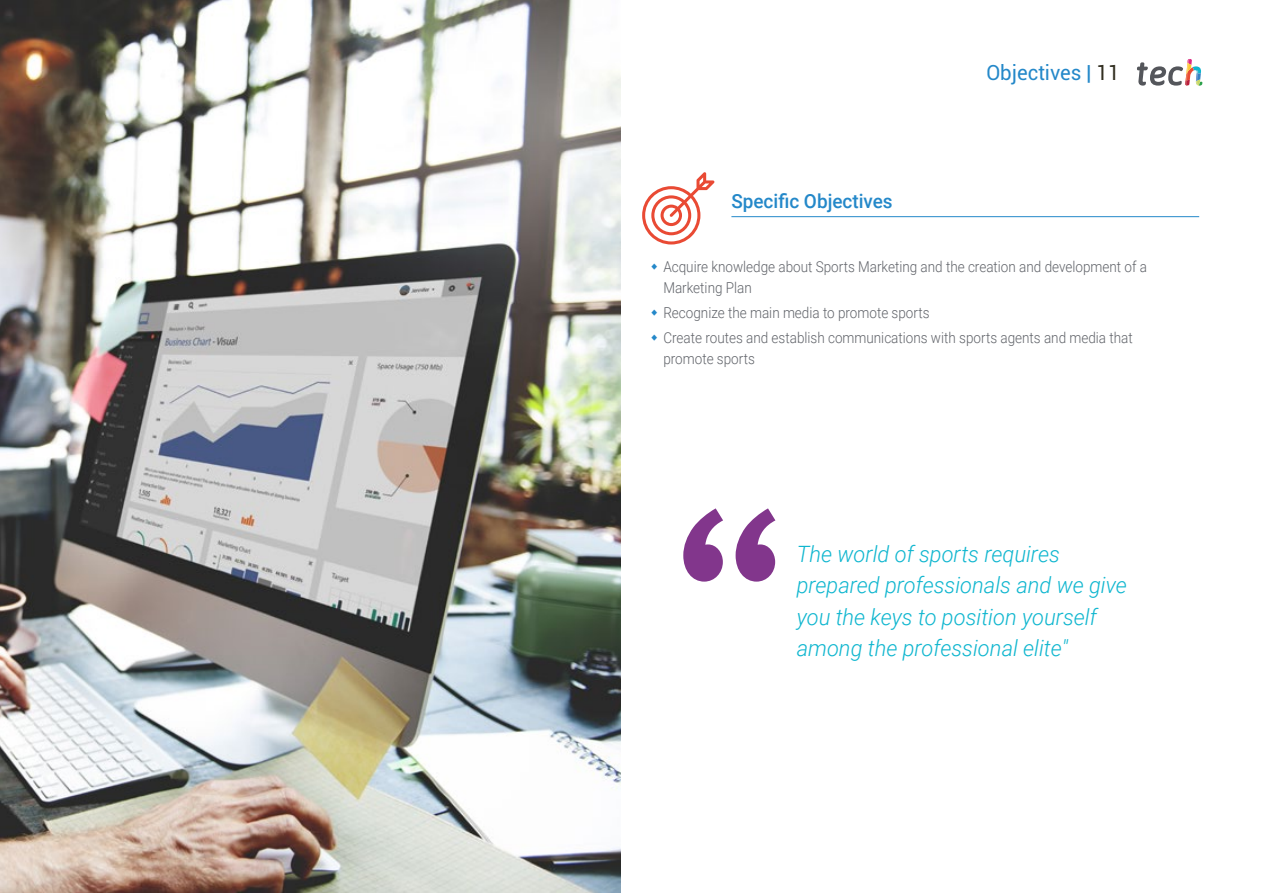
<style>
.page{position:relative;width:1263px;height:893px;background:#fff}
.page>*{position:absolute;margin:0;border:0;box-sizing:border-box;transform-origin:0 0}
.t1{font:italic 300 22.5px/31.5px "Roboto";color:#0fb6cf}
.t2{font:21px "Roboto";color:#2488c9}
.t3{font:500 19.5px "Roboto";color:#2488c9}
.t4{font:300 15px/21px "Roboto";color:#61646a;scale:.9 1}
.s1{color:#312e20}
</style>
<div class="page">
<img style="left:0;top:0;width:621px;height:893px">
<svg style="left:1137px;top:59px;width:65px;height:27px"></svg>
<svg style="left:683px;top:508px;width:92px;height:74px"></svg>
<svg style="left:642px;top:172px;width:72px;height:72px"></svg>
<hr style="left:731px;top:216px;width:468px;height:1px;background:#2488c9">
<h3 class="t3" style="left:731px;top:188px;width:163px">Specific Objectives</h3>
<h2 class="t2" style="left:986px;top:57px;width:135px">Objectives | <span class="s1">11</span></h2>
<p class="t4" style="left:663px;top:256px;width:539px">Acquire knowledge about Sports Marketing and the creation and development of a<br>Marketing Plan</p>
<p class="t4" style="left:663px;top:300px;width:523px;line-height:25.2px">Recognize the main media to promote sports<br>Create routes and establish communications with sports agents and media that</p>
<p class="t4" style="left:663px;top:348px;width:103px">promote sports</p>
<h1 class="t1" style="left:797px;top:537px;width:332px">The world of sports requires prepared professionals and we give you the keys to position yourself among the professional elite"</h1>
</div>
